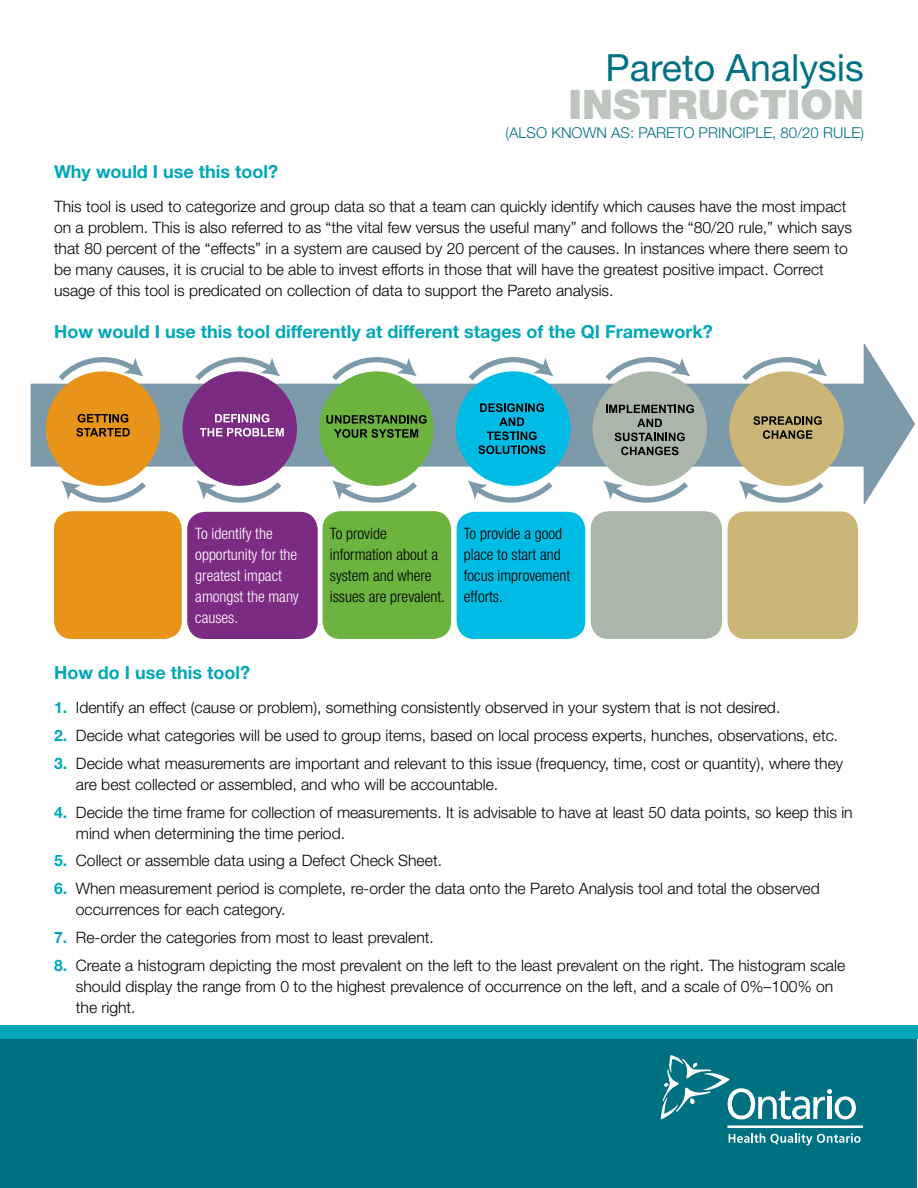
<style>
.page{position:relative;width:918px;height:1188px;background:#fff}
.page>*{position:absolute;margin:0;border:0;box-sizing:border-box;transform-origin:0 0}
.t1{font:900 40.8px "Helvetica Neue LT Std";color:#bec4be}
.t2{font:37.5px "Helvetica Neue LT Std";color:#007083}
.t3{font:700 18px "Helvetica Neue LT Std";color:#00a7b8}
.t4{font:300 15.75px/21px "Helvetica Neue LT Std";color:#000}
.t5{font:300 condensed 15.75px/21px "Helvetica Neue LT Std";color:#000}
.t6{font:300 condensed 15.75px/21px "Helvetica Neue LT Std";color:#fff}
.t7{font:300 15px "Helvetica Neue LT Std";color:#007083}
.s1{font-weight:700;color:#00a7b8}
</style>
<div class="page">
<div style="left:54px;top:511px;width:128px;height:128px;background:#e8941a;border-radius:18px"></div>
<div style="left:322px;top:511px;width:129px;height:128px;background:#6cb33f;border-radius:18px"></div>
<div style="left:591px;top:511px;width:131px;height:128px;background:#abb6ab;border-radius:18px"></div>
<div style="left:187px;top:512px;width:131px;height:127px;background:#7c2b83;border-radius:18px"></div>
<div style="left:457px;top:512px;width:128px;height:127px;background:#00bce4;border-radius:18px"></div>
<div style="left:728px;top:511px;width:130px;height:128px;background:#cbb677;border-radius:18px"></div>
<div style="left:1px;top:1039px;width:916px;height:148px;background:#007083"></div>
<div style="left:1px;top:1025px;width:917px;height:14px;background:#00a7b8"></div>
<svg style="left:661px;top:1055px;width:195px;height:64px"></svg>
<svg style="left:729px;top:1133px;width:132px;height:12px"></svg>
<hr style="left:727px;top:1125px;width:136px;height:3px;background:#fff">
<svg style="left:61px;top:477px;width:85px;height:26px"></svg>
<svg style="left:197px;top:477px;width:85px;height:26px"></svg>
<svg style="left:332px;top:478px;width:85px;height:25px"></svg>
<svg style="left:468px;top:477px;width:85px;height:26px"></svg>
<svg style="left:603px;top:477px;width:85px;height:26px"></svg>
<svg style="left:739px;top:479px;width:85px;height:24px"></svg>
<div style="left:31px;top:384px;width:845px;height:83px;background:#7d9aaa"></div>
<svg style="left:864px;top:344px;width:51px;height:160px"></svg>
<div style="left:46px;top:371px;width:114px;height:115px;background:#e8941a;border-radius:50%"></div>
<div style="left:183px;top:371px;width:114px;height:115px;background:#7c2b83;border-radius:50%"></div>
<div style="left:319px;top:371px;width:115px;height:115px;background:#6cb33f;border-radius:50%"></div>
<div style="left:456px;top:371px;width:114px;height:115px;background:#00bce4;border-radius:50%"></div>
<div style="left:593px;top:371px;width:114px;height:115px;background:#abb6ab;border-radius:50%"></div>
<div style="left:729px;top:371px;width:115px;height:115px;background:#cbb677;border-radius:50%"></div>
<svg style="left:53px;top:357px;width:91px;height:29px"></svg>
<svg style="left:190px;top:357px;width:90px;height:29px"></svg>
<svg style="left:327px;top:357px;width:90px;height:29px"></svg>
<svg style="left:463px;top:357px;width:91px;height:29px"></svg>
<svg style="left:600px;top:357px;width:90px;height:29px"></svg>
<svg style="left:737px;top:357px;width:90px;height:29px"></svg>
<svg style="left:76px;top:414px;width:54px;height:23px"></svg>
<svg style="left:200px;top:414px;width:84px;height:23px"></svg>
<svg style="left:326px;top:415px;width:101px;height:23px"></svg>
<svg style="left:480px;top:403px;width:64px;height:9px"></svg>
<svg style="left:478px;top:418px;width:67px;height:36px"></svg>
<svg style="left:606px;top:405px;width:88px;height:8px"></svg>
<svg style="left:637px;top:419px;width:25px;height:8px"></svg>
<svg style="left:615px;top:433px;width:70px;height:8px"></svg>
<svg style="left:621px;top:447px;width:57px;height:8px"></svg>
<svg style="left:753px;top:416px;width:69px;height:23px"></svg>
<h2 class="t2" style="left:606px;top:45px;width:260px">Pareto Analysis</h2>
<h1 class="t1" style="left:569px;top:81px;width:297px">INSTRUCTION</h1>
<p class="t7" style="left:506px;top:124px;width:360px">(ALSO KNOWN AS: PARETO PRINCIPLE, 80/20 RULE)</p>
<p class="t3" style="left:54px;top:160px;width:226px">Why would I use this tool?</p>
<p class="t4" style="left:54px;top:196px;width:800px">This tool is used to categorize and group data so that a team can quickly identify which causes have the most impact on a problem. This is also referred to as “the vital few versus the useful many” and follows the “80/20 rule,” which says that 80 percent of the “effects” in a system are caused by 20 percent of the causes. In instances where there seem to be many causes, it is crucial to be able to invest efforts in those that will have the greatest positive impact. Correct usage of this tool is predicated on collection of data to support the Pareto analysis.</p>
<p class="t3" style="left:54px;top:320px;width:660px">How would I use this tool differently at different stages of the QI Framework?</p>
<p class="t6" style="left:195px;top:523px;width:105px">To identify the opportunity for the greatest impact amongst the many causes.</p>
<p class="t5" style="left:464px;top:523px;width:108px">To provide a good place to start and focus improvement efforts.</p>
<p class="t5" style="left:330px;top:523px;width:117px">To provide information about a system and where issues are prevalent.</p>
<p class="t3" style="left:54px;top:661px;width:198px">How do I use this tool?</p>
<p class="t4" style="left:54px;top:697px;width:728px"><span class="s1">1.</span> Identify an effect (cause or problem), something consistently observed in your system that is not desired.</p>
<p class="t4" style="left:54px;top:725px;width:786px"><span class="s1">2.</span> Decide what categories will be used to group items, based on local process experts, hunches, observations, etc.</p>
<p class="t4" style="left:76px;top:752px;width:769px;text-indent:-22px"><span class="s1">3.</span> Decide what measurements are important and relevant to this issue (frequency, time, cost or quantity), where they are best collected or assembled, and who will be accountable.</p>
<p class="t4" style="left:76px;top:801px;width:778px;text-indent:-22px"><span class="s1">4.</span> Decide the time frame for collection of measurements. It is advisable to have at least 50 data points, so keep this in mind when determining the time period.</p>
<p class="t4" style="left:54px;top:850px;width:390px"><span class="s1">5.</span> Collect or assemble data using a Defect Check Sheet.</p>
<p class="t4" style="left:76px;top:878px;width:745px;text-indent:-22px"><span class="s1">6.</span> When measurement period is complete, re-order the data onto the Pareto Analysis tool and total the observed occurrences for each category.</p>
<p class="t4" style="left:54px;top:926px;width:381px"><span class="s1">7.</span> Re-order the categories from most to least prevalent.</p>
<p class="t4" style="left:76px;top:954px;width:771px;text-indent:-22px"><span class="s1">8.</span> Create a histogram depicting the most prevalent on the left to the least prevalent on the right. The histogram scale should display the range from 0 to the highest prevalence of occurrence on the left, and a scale of 0%–100% on the right.</p>
</div>
